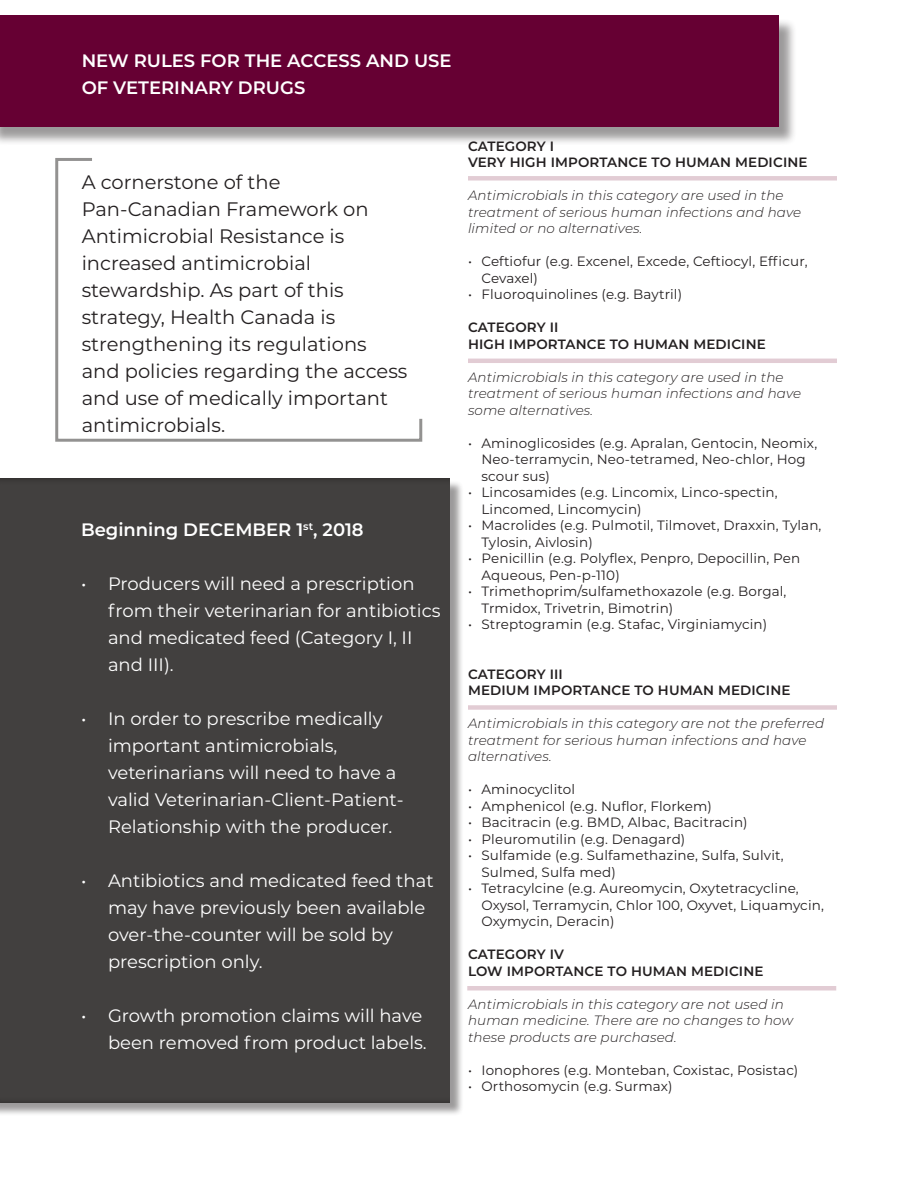
<style>
.page{position:relative;width:918px;height:1188px;background:#fff}
.page>*{position:absolute;margin:0;border:0;box-sizing:border-box;transform-origin:0 0}
.t1{font:19.5px/27px "Montserrat";color:#231f20}
.t2{font:18px/27px "Montserrat";color:#fff}
.t3{font:600 18px/27px "Montserrat";color:#fff}
.t4{font:13.5px/16.5px "Montserrat";letter-spacing:.01em;color:#231f20}
.t5{font:italic 300 13.5px/16.5px "Montserrat";letter-spacing:.01em;color:#231f20}
.t6{font:600 13.5px "Montserrat";letter-spacing:.01em;color:#231f20}
</style>
<div class="page">
<div style="left:0;top:480px;width:464px;height:637px;background:#231f20;opacity:.45"></div>
<div style="left:0;top:477px;width:452px;height:627px;background:#42403f"></div>
<div style="left:0;top:18px;width:798px;height:127px;background:#231f20;opacity:.45"></div>
<div style="left:0;top:16px;width:779px;height:111px;background:#603"></div>
<svg style="left:55px;top:158px;width:368px;height:284px"></svg>
<div style="left:468px;top:176px;width:369px;height:5px;background:#e2ccd4"></div>
<hr style="left:468px;top:359px;width:369px;height:4px;background:#e2ccd4">
<div style="left:468px;top:705px;width:369px;height:5px;background:#e2ccd4"></div>
<div style="left:467px;top:986px;width:369px;height:5px;background:#e2ccd4"></div>
<p class="t3" style="left:58px;top:46px;width:440px">COMMENT UNE INFECTION SURVIENT-T-ELLE ?</p>
<p class="t3" style="left:82px;top:47px;width:371px">NEW RULES FOR THE ACCESS AND USE<br>OF VETERINARY DRUGS</p>
<p class="t1" style="left:82px;top:167px;width:200px">A cornerstone of the</p>
<p class="t1" style="left:82px;top:194px;width:289px">Pan-Canadian Framework on</p>
<p class="t1" style="left:82px;top:221px;width:264px">Antimicrobial Resistance is</p>
<p class="t1" style="left:82px;top:248px;width:231px">increased antimicrobial</p>
<p class="t1" style="left:82px;top:275px;width:264px">stewardship. As part of this</p>
<p class="t1" style="left:82px;top:302px;width:255px">strategy, Health Canada is</p>
<p class="t1" style="left:82px;top:329px;width:287px">strengthening its regulations</p>
<p class="t1" style="left:82px;top:356px;width:327px">and policies regarding the access and use of medically important antimicrobials.</p>
<p class="t3" style="left:81px;top:515px;width:284px">Beginning DECEMBER 1<sup>st</sup>, 2018</p>
<p class="t2" style="left:108px;top:569px;width:334px;text-indent:-27px">• Producers will need a prescription from their veterinarian for antibiotics and medicated feed (Category I, II and III).</p>
<p class="t2" style="left:108px;top:704px;width:297px;text-indent:-27px">• In order to prescribe medically important antimicrobials, veterinarians will need to have a valid Veterinarian-Client-Patient-Relationship with the producer.</p>
<p class="t2" style="left:108px;top:866px;width:327px;text-indent:-27px">• Antibiotics and medicated feed that may have previously been available over-the-counter will be sold by prescription only.</p>
<p class="t2" style="left:81px;top:1001px;width:347px;text-align:right">• Growth promotion claims will have been removed from product labels.</p>
<p class="t6" style="left:468px;top:137px;width:88px">CATEGORY I</p>
<p class="t6" style="left:468px;top:153px;width:341px">VERY HIGH IMPORTANCE TO HUMAN MEDICINE</p>
<p class="t5" style="left:468px;top:187px;width:335px">Antimicrobials in this category are used in the treatment of serious human infections and have limited or no alternatives.</p>
<p class="t4" style="left:482px;top:253px;width:328px;text-indent:-14px">• Ceftiofur (e.g. Excenel, Excede, Ceftiocyl, Efficur,<br>Cevaxel)</p>
<p class="t4" style="left:468px;top:286px;width:216px">• Fluoroquinolines (e.g. Baytril)</p>
<p class="t6" style="left:468px;top:318px;width:92px">CATEGORY II</p>
<p class="t6" style="left:468px;top:335px;width:299px">HIGH IMPORTANCE TO HUMAN MEDICINE</p>
<p class="t5" style="left:468px;top:368px;width:335px">Antimicrobials in this category are used in the treatment of serious human infections and have some alternatives.</p>
<p class="t4" style="left:482px;top:434px;width:337px;text-indent:-14px">• Aminoglicosides (e.g. Apralan, Gentocin, Neomix,<br>Neo-terramycin, Neo-tetramed, Neo-chlor, Hog scour sus)</p>
<p class="t4" style="left:482px;top:484px;width:298px;text-indent:-14px">• Lincosamides (e.g. Lincomix, Linco-spectin,<br>Lincomed, Lincomycin)</p>
<p class="t4" style="left:482px;top:517px;width:341px;text-indent:-14px">• Macrolides (e.g. Pulmotil, Tilmovet, Draxxin, Tylan,<br>Tylosin, Aivlosin)</p>
<p class="t4" style="left:482px;top:550px;width:320px;text-indent:-14px">• Penicillin (e.g. Polyflex, Penpro, Depocillin, Pen<br>Aqueous, Pen-p-110)</p>
<p class="t4" style="left:482px;top:583px;width:307px;text-indent:-14px">• Trimethoprim/sulfamethoxazole (e.g. Borgal,<br>Trmidox, Trivetrin, Bimotrin)</p>
<p class="t4" style="left:468px;top:616px;width:301px">• Streptogramin (e.g. Stafac, Virginiamycin)</p>
<p class="t6" style="left:468px;top:665px;width:96px">CATEGORY III</p>
<p class="t6" style="left:468px;top:681px;width:324px">MEDIUM IMPORTANCE TO HUMAN MEDICINE</p>
<p class="t5" style="left:468px;top:715px;width:358px">Antimicrobials in this category are not the preferred treatment for serious human infections and have alternatives.</p>
<p class="t4" style="left:468px;top:781px;width:109px">• Aminocyclitol</p>
<p class="t4" style="left:468px;top:797px;width:246px">• Amphenicol (e.g. Nuflor, Florkem)</p>
<p class="t4" style="left:468px;top:814px;width:281px">• Bacitracin (e.g. BMD, Albac, Bacitracin)</p>
<p class="t4" style="left:468px;top:830px;width:219px">• Pleuromutilin (e.g. Denagard)</p>
<p class="t4" style="left:482px;top:847px;width:304px;text-indent:-14px">• Sulfamide (e.g. Sulfamethazine, Sulfa, Sulvit,<br>Sulmed, Sulfa med)</p>
<p class="t4" style="left:482px;top:880px;width:344px;text-indent:-14px">• Tetracylcine (e.g. Aureomycin, Oxytetracycline,<br>Oxysol, Terramycin, Chlor 100, Oxyvet, Liquamycin,<br>Oxymycin, Deracin)</p>
<p class="t6" style="left:468px;top:945px;width:97px">CATEGORY IV</p>
<p class="t6" style="left:468px;top:962px;width:297px">LOW IMPORTANCE TO HUMAN MEDICINE</p>
<p class="t5" style="left:468px;top:995px;width:327px">Antimicrobials in this category are not used in human medicine. There are no changes to how these products are purchased.</p>
<p class="t4" style="left:468px;top:1061px;width:332px">• Ionophores (e.g. Monteban, Coxistac, Posistac)</p>
<p class="t4" style="left:468px;top:1078px;width:206px">• Orthosomycin (e.g. Surmax)</p>
</div>
